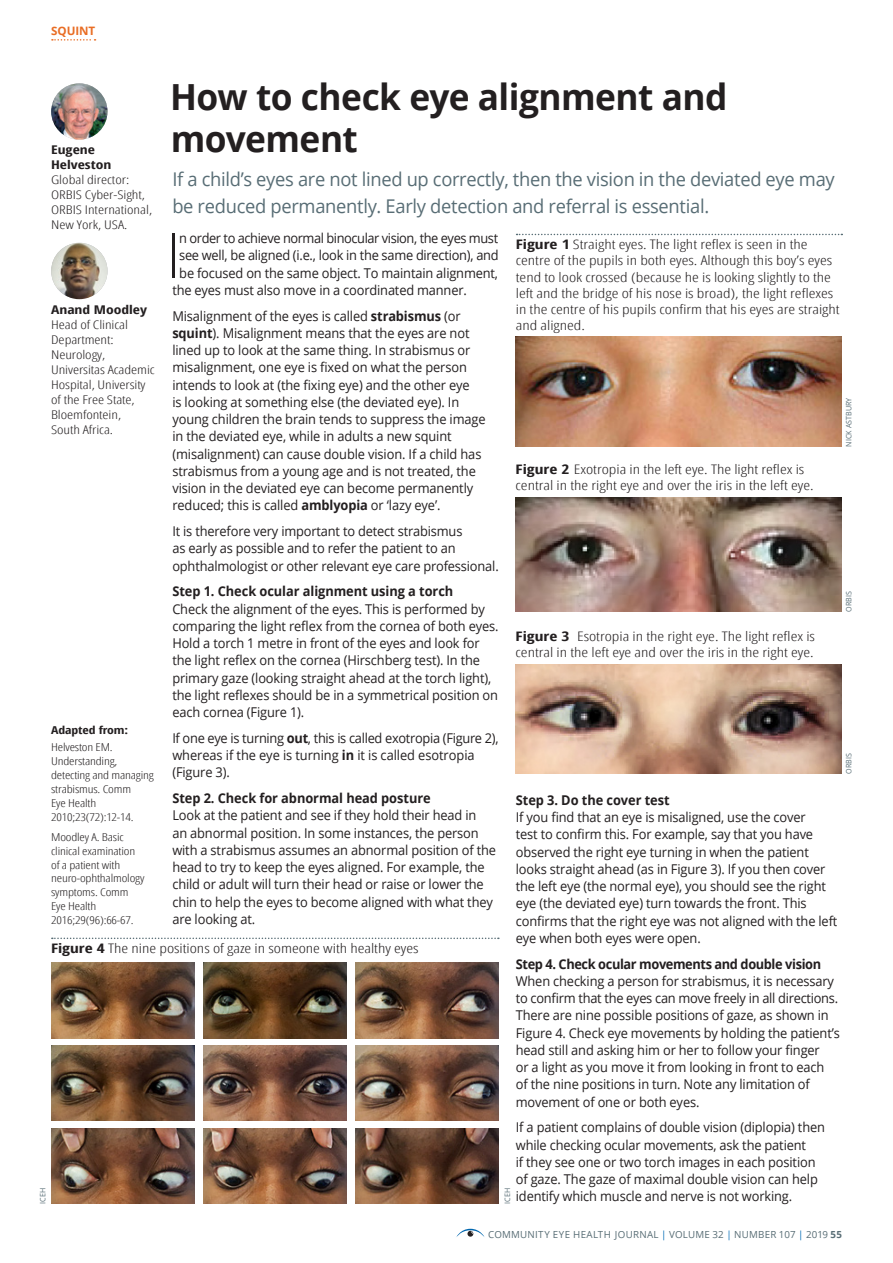
<style>
.page{position:relative;width:893px;height:1263px;background:#fff}
.page>*{position:absolute;margin:0;border:0;box-sizing:border-box;transform-origin:0 0}
.t1{font:300 61.8px "Open Sans";color:#231f20;scale:.95 1}
.t2{font:700 36px/42px "Open Sans";letter-spacing:-.015em;color:#231f20}
.t3{font:18.9px/26.1px "Open Sans";letter-spacing:-.015em;color:#586d75}
.t4{font:13.5px/17.2px "Open Sans";letter-spacing:-.01em;color:#231f20;scale:.95 1}
.t5{font:700 13.5px "Open Sans";letter-spacing:-.005em;color:#231f20;scale:.95 1}
.t6{font:13.5px "Open Sans";letter-spacing:-.03em;color:#231f20;scale:.95 1}
.t7{font:700 13.5px "Open Sans";letter-spacing:-.03em;color:#231f20;scale:.95 1}
.t8{font:300 13.2px/16.2px "Open Sans Condensed";color:#231f20;scale:1.32 1}
.t9{font:300 12px/15px "Open Sans Condensed";letter-spacing:-.005em;color:#231f20;scale:1.3 1}
.t10{font:700 12px/15px "Open Sans Condensed";color:#231f20;scale:1.3 1}
.t11{font:700 11.7px "Open Sans";letter-spacing:-.005em;color:#e96d24}
.t12{font:300 10.8px/14px "Open Sans Condensed";letter-spacing:-.015em;color:#231f20;scale:1.27 1}
.t13{font:700 10.8px "Open Sans Condensed";letter-spacing:-.01em;color:#231f20;scale:1.27 1}
.t14{font:9.75px "Open Sans";letter-spacing:.025em;color:#586d75}
.t15{font:7.5px "Open Sans";color:#586d75;scale:.95 1}
.s1{font-weight:700}
.s2{color:#006cb7}
</style>
<div class="page">
<svg style="left:456px;top:1229px;width:29px;height:8px"></svg>
<img style="left:51px;top:83px;width:57px;height:57px;border-radius:28px">
<img style="left:51px;top:243px;width:57px;height:56px;border-radius:28px">
<img style="left:516px;top:336px;width:326px;height:110px">
<img style="left:516px;top:497px;width:326px;height:115px">
<img style="left:516px;top:664px;width:326px;height:109px">
<svg style="left:52px;top:39px;width:44px;height:2px"></svg>
<svg style="left:517px;top:234px;width:325px;height:1px"></svg>
<svg style="left:52px;top:937px;width:447px;height:2px"></svg>
<img style="left:51px;top:962px;width:144px;height:76px">
<img style="left:203px;top:962px;width:144px;height:76px">
<img style="left:355px;top:962px;width:144px;height:76px">
<img style="left:51px;top:1045px;width:144px;height:76px">
<img style="left:203px;top:1045px;width:144px;height:76px">
<img style="left:355px;top:1045px;width:144px;height:76px">
<img style="left:51px;top:1128px;width:144px;height:76px">
<img style="left:203px;top:1128px;width:144px;height:76px">
<img style="left:355px;top:1128px;width:144px;height:76px">
<p class="t11" style="left:51px;top:22px;width:46px">SQUINT</p>
<p class="t10" style="left:51px;top:141px;width:48px">Eugene<br>Helveston</p>
<p class="t9" style="left:51px;top:171px;width:79px">Global director:<br>ORBIS Cyber-Sight,<br>ORBIS International,<br>New York, USA.</p>
<h2 class="t2" style="left:170px;top:75px;width:559px">How to check eye alignment and movement</h2>
<h3 class="t3" style="left:172px;top:166px;width:664px">If a child’s eyes are not lined up correctly, then the vision in the deviated eye may be reduced permanently. Early detection and referral is essential.</h3>
<h1 class="t1" style="left:166px;top:213px;width:17px">I</h1>
<p class="t6" style="left:179px;top:229px;width:337px">n order to achieve normal binocular vision, the eyes must</p>
<p class="t8" style="left:516px;top:236px;width:247px"><span class="s1">Figure 1</span> Straight eyes. The light reflex is seen in the centre of the pupils in both eyes. Although this boy’s eyes tend to look crossed (because he is looking slightly to the left and the bridge of his nose is broad), the light reflexes in the centre of his pupils confirm that his eyes are straight and aligned.</p>
<p class="t4" style="left:179px;top:247px;width:338px">see well, be aligned (i.e., look in the same direction), and</p>
<p class="t4" style="left:179px;top:264px;width:337px">be focused on the same object. To maintain alignment,</p>
<p class="t4" style="left:172px;top:281px;width:312px">the eyes must also move in a coordinated manner.</p>
<p class="t4" style="left:172px;top:307px;width:331px">Misalignment of the eyes is called <span class="s1">strabismus</span> (or <span class="s1">squint</span>). Misalignment means that the eyes are not lined up to look at the same thing. In strabismus or misalignment, one eye is fixed on what the person intends to look at (the fixing eye) and the other eye<br>is looking at something else (the deviated eye). In young children the brain tends to suppress the image in the deviated eye, while in adults a new squint (misalignment) can cause double vision. If a child has strabismus from a young age and is not treated, the vision in the deviated eye can become permanently reduced; this is called <span class="s1">amblyopia</span> or ‘lazy eye’.</p>
<p class="t4" style="left:172px;top:522px;width:345px">It is therefore very important to detect strabismus<br>as early as possible and to refer the patient to an ophthalmologist or other relevant eye care professional.</p>
<p class="t5" style="left:172px;top:582px;width:297px">Step 1. Check ocular alignment using a torch</p>
<p class="t4" style="left:172px;top:600px;width:345px">Check the alignment of the eyes. This is performed by comparing the light reflex from the cornea of both eyes.<br>Hold a torch 1 metre in front of the eyes and look for the light reflex on the cornea (Hirschberg test). In the primary gaze (looking straight ahead at the torch light), the light reflexes should be in a symmetrical position on each cornea (Figure 1).</p>
<p class="t4" style="left:172px;top:729px;width:345px">If one eye is turning <span class="s1">out</span>, this is called exotropia (Figure 2), whereas if the eye is turning <span class="s1">in</span> it is called esotropia (Figure 3).</p>
<p class="t5" style="left:172px;top:788px;width:273px">Step 2. Check for abnormal head posture</p>
<p class="t4" style="left:172px;top:806px;width:342px">Look at the patient and see if they hold their head in<br>an abnormal position. In some instances, the person with a strabismus assumes an abnormal position of the head to try to keep the eyes aligned. For example, the child or adult will turn their head or raise or lower the chin to help the eyes to become aligned with what they are looking at.</p>
<p class="t10" style="left:51px;top:302px;width:75px">Anand Moodley</p>
<p class="t9" style="left:51px;top:317px;width:81px">Head of Clinical<br>Department:<br>Neurology,<br>Universitas Academic<br>Hospital, University of the Free State,<br>Bloemfontein,<br>South Africa.</p>
<p class="t15" style="left:843px;top:446px;width:53px;rotate:-90deg">NICK ASTBURY</p>
<p class="t8" style="left:516px;top:460px;width:227px"><span class="s1">Figure 2</span> Exotropia in the left eye. The light reflex is central in the right eye and over the iris in the left eye.</p>
<p class="t15" style="left:843px;top:612px;width:23px;rotate:-90deg">ORBIS</p>
<p class="t8" style="left:516px;top:627px;width:228px"><span class="s1">Figure 3</span> Esotropia in the right eye. The light reflex is central in the left eye and over the iris in the right eye.</p>
<p class="t13" style="left:51px;top:723px;width:62px">Adapted from:</p>
<p class="t12" style="left:51px;top:740px;width:82px">Helveston EM.<br>Understanding, detecting and managing strabismus. Comm<br>Eye Health<br>2010;23(72):12-14.</p>
<p class="t12" style="left:51px;top:829px;width:75px">Moodley A. Basic clinical examination of a patient with neuro-ophthalmology symptoms. Comm<br>Eye Health<br>2016;29(96):66-67.</p>
<p class="t8" style="left:51px;top:940px;width:280px"><span class="s1">Figure 4</span> The nine positions of gaze in someone with healthy eyes</p>
<p class="t15" style="left:843px;top:773px;width:23px;rotate:-90deg">ORBIS</p>
<p class="t5" style="left:516px;top:790px;width:163px">Step 3. Do the cover test</p>
<p class="t4" style="left:516px;top:808px;width:340px">If you find that an eye is misaligned, use the cover<br>test to confirm this. For example, say that you have observed the right eye turning in when the patient looks straight ahead (as in Figure 3). If you then cover the left eye (the normal eye), you should see the right eye (the deviated eye) turn towards the front. This confirms that the right eye was not aligned with the left eye when both eyes were open.</p>
<p class="t7" style="left:516px;top:954px;width:323px">Step 4. Check ocular movements and double vision</p>
<p class="t4" style="left:516px;top:972px;width:343px">When checking a person for strabismus, it is necessary to confirm that the eyes can move freely in all directions.<br>There are nine possible positions of gaze, as shown in Figure 4. Check eye movements by holding the patient’s head still and asking him or her to follow your finger<br>or a light as you move it from looking in front to each<br>of the nine positions in turn. Note any limitation of movement of one or both eyes.</p>
<p class="t4" style="left:516px;top:1118px;width:327px">If a patient complains of double vision (diplopia) then while checking ocular movements, ask the patient<br>if they see one or two torch images in each position of gaze. The gaze of maximal double vision can help identify which muscle and nerve is not working.</p>
<p class="t15" style="left:502px;top:1204px;width:18px;rotate:-90deg">ICEH</p>
<p class="t15" style="left:38px;top:1204px;width:18px;rotate:-90deg">ICEH</p>
<p class="t14" style="left:488px;top:1228px;width:355px">COMMUNITY EYE HEALTH JOURNAL <span class="s2">|</span> VOLUME 32 <span class="s2">|</span> NUMBER 107 <span class="s2">|</span> 2019 <span class="s1">55</span></p>
</div>
